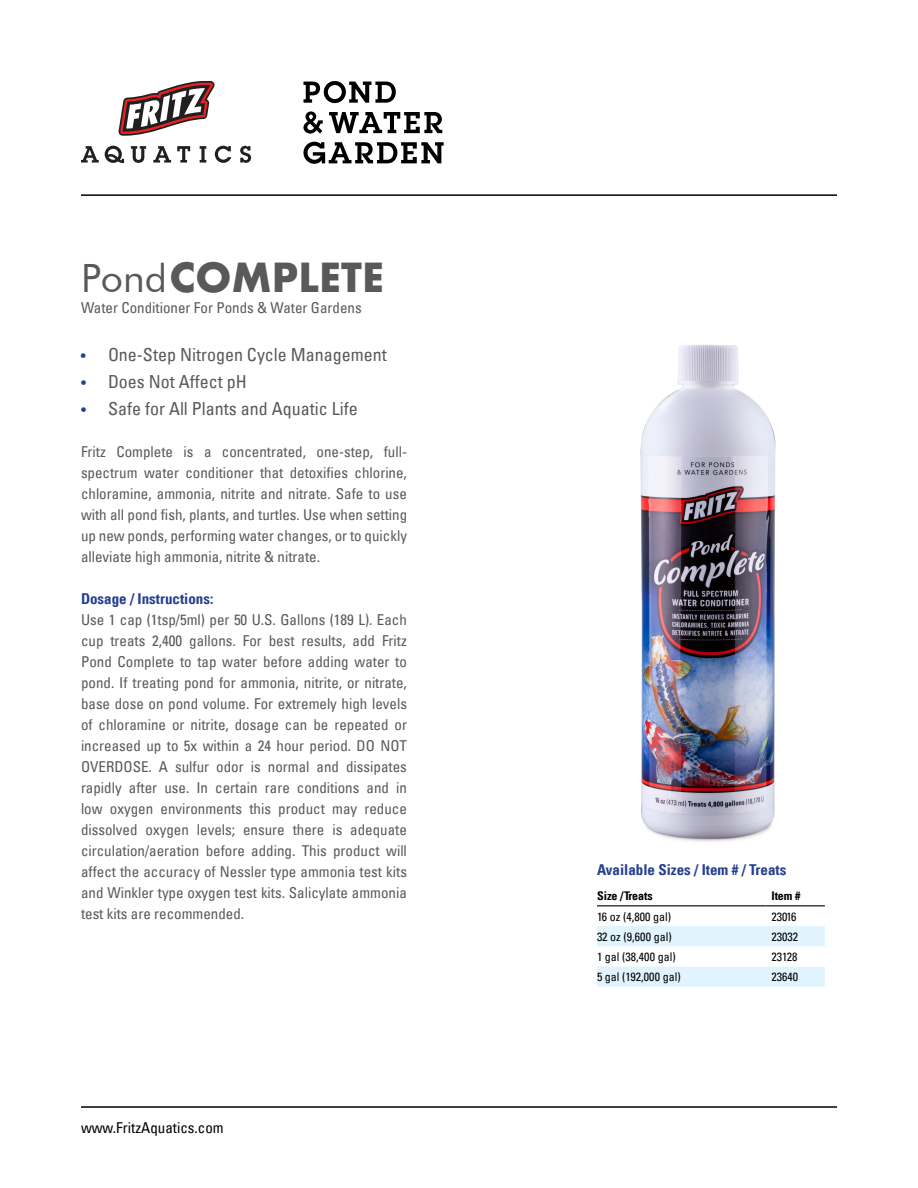
<style>
.page{position:relative;width:918px;height:1188px;background:#fff}
.page>*{position:absolute;margin:0;border:0;box-sizing:border-box;transform-origin:0 0}
.t1{font:700 39px "Futura";color:#58595b}
.t2{font:condensed 18px "Univers LT";color:#58595b}
.t3{font:condensed 15px/21px "Univers LT";color:#58595b;text-align:justify}
.t4{font:700 condensed 15px "Univers LT";color:#25408f}
.t5{font:condensed 15px "Univers LT";color:#000}
.t6{font:condensed 12px "Univers LT";color:#000}
.t7{font:700 condensed 12px "Univers LT";color:#000}
.s1{font-family:"Futura BT";font-weight:400}
.s2{font-size:15px;color:#25408f}
</style>
<div class="page">
<img style="left:597px;top:344px;width:228px;height:563px">
<hr style="left:81px;top:1106px;width:756px;height:2px;background:#000">
<hr style="left:81px;top:194px;width:756px;height:2px;background:#000">
<svg style="left:118px;top:81px;width:97px;height:55px"></svg>
<svg style="left:81px;top:146px;width:18px;height:17px"></svg>
<svg style="left:105px;top:146px;width:19px;height:17px"></svg>
<svg style="left:131px;top:146px;width:15px;height:17px"></svg>
<svg style="left:153px;top:146px;width:18px;height:17px"></svg>
<svg style="left:177px;top:146px;width:13px;height:17px"></svg>
<svg style="left:200px;top:146px;width:6px;height:17px"></svg>
<svg style="left:215px;top:146px;width:16px;height:17px"></svg>
<svg style="left:240px;top:146px;width:11px;height:17px"></svg>
<svg style="left:597px;top:926px;width:228px;height:61px"></svg>
<hr style="left:597px;top:905px;width:168px;height:1px;background:#000">
<hr style="left:765px;top:905px;width:60px;height:1px;background:#000">
<svg style="left:303px;top:81px;width:93px;height:22px"></svg>
<svg style="left:303px;top:111px;width:20px;height:23px"></svg>
<svg style="left:329px;top:112px;width:113px;height:21px"></svg>
<svg style="left:303px;top:142px;width:141px;height:22px"></svg>
<h1 class="t1" style="left:81px;top:250px;width:305px"><span class="s1">Pond</span>COMPLETE</h1>
<p class="t3" style="left:81px;top:297px;width:282px">Water Conditioner For Ponds &amp; Water Gardens</p>
<p class="t2" style="left:81px;top:344px;width:307px"><span class="s2">•</span> One-Step Nitrogen Cycle Management</p>
<p class="t2" style="left:81px;top:371px;width:167px"><span class="s2">•</span> Does Not Affect pH</p>
<p class="t2" style="left:81px;top:398px;width:278px"><span class="s2">•</span> Safe for All Plants and Aquatic Life</p>
<p class="t3" style="left:81px;top:441px;width:328px">Fritz Complete is a concentrated, one-step, full&shy;spectrum water conditioner that detoxifies chlorine, chloramine, ammonia, nitrite and nitrate. Safe to use with all pond fish, plants, and turtles. Use when setting up new ponds, performing water changes, or to quickly alleviate high ammonia, nitrite &amp; nitrate.</p>
<p class="t4" style="left:81px;top:590px;width:134px">Dosage / Instructions:</p>
<p class="t3" style="left:81px;top:609px;width:328px">Use 1 cap (1tsp/5ml) per 50 U.S. Gallons (189 L). Each cup treats 2,400 gallons. For best results, add Fritz Pond Complete to tap water before adding water to pond. If treating pond for ammonia, nitrite, or nitrate, base dose on pond volume. For extremely high levels of chloramine or nitrite, dosage can be repeated or increased up to 5x within a 24 hour period. DO NOT OVERDOSE. A sulfur odor is normal and dissipates rapidly after use. In certain rare conditions and in low oxygen environments this product may reduce dissolved oxygen levels; ensure there is adequate circulation/aeration before adding. This product will affect the accuracy of Nessler type ammonia test kits and Winkler type oxygen test kits. Salicylate ammonia test kits are recommended.</p>
<p class="t5" style="left:81px;top:1118px;width:144px">www.FritzAquatics.com</p>
<p class="t4" style="left:597px;top:860px;width:191px">Available Sizes / Item # / Treats</p>
<p class="t7" style="left:597px;top:888px;width:57px">Size /Treats</p>
<p class="t7" style="left:771px;top:888px;width:31px">Item #</p>
<p class="t6" style="left:597px;top:909px;width:76px">16 oz (4,800 gal)</p>
<p class="t6" style="left:771px;top:909px;width:27px">23016</p>
<p class="t6" style="left:597px;top:929px;width:76px">32 oz (9,600 gal)</p>
<p class="t6" style="left:771px;top:929px;width:28px">23032</p>
<p class="t6" style="left:597px;top:949px;width:80px">1 gal (38,400 gal)</p>
<p class="t6" style="left:771px;top:949px;width:28px">23128</p>
<p class="t6" style="left:597px;top:970px;width:85px">5 gal (192,000 gal)</p>
<p class="t6" style="left:771px;top:970px;width:28px">23640</p>
</div>
